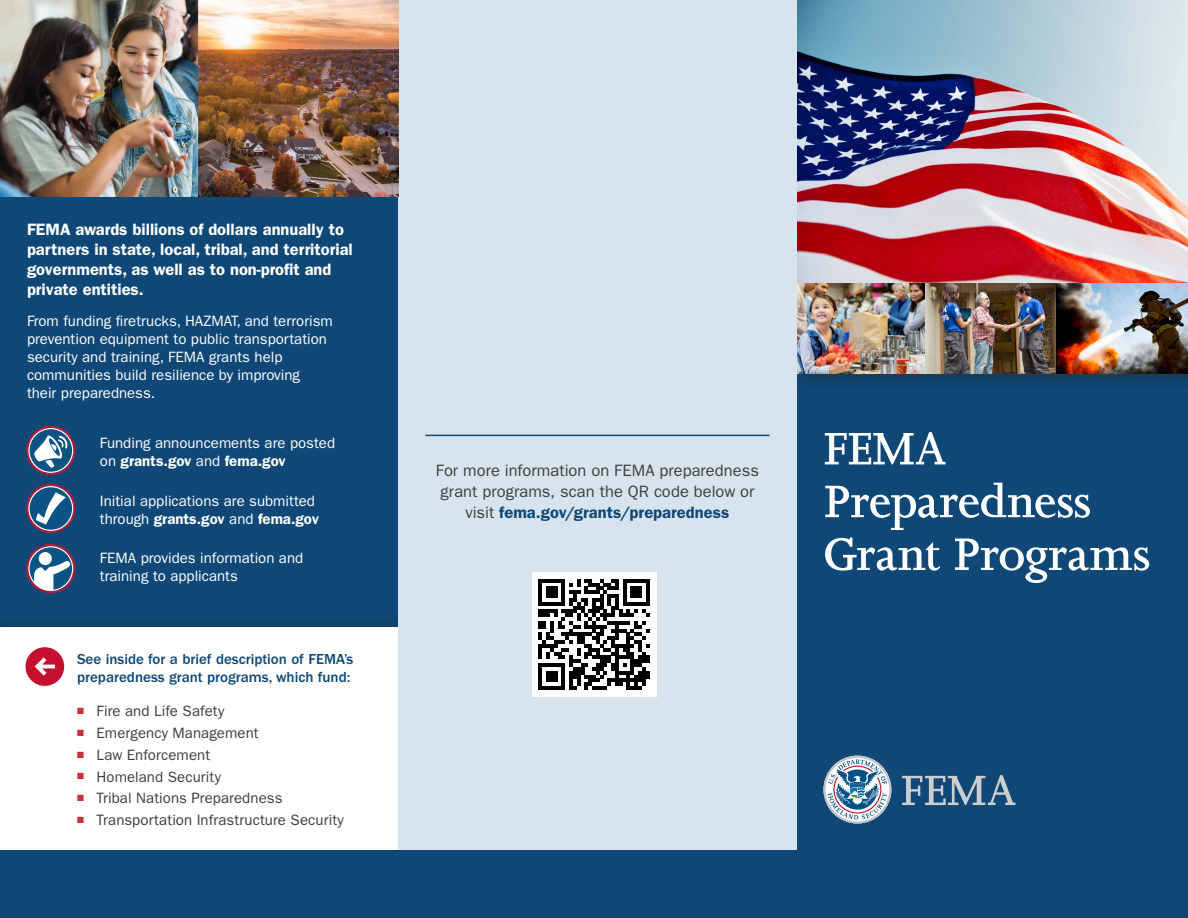
<style>
.page{position:relative;width:1188px;height:918px;background:#fff}
.page>*{position:absolute;margin:0;border:0;box-sizing:border-box;transform-origin:0 0}
.t1{font:600 52.5px/52.8px "Joanna MT Std";letter-spacing:-.01em;color:#fff}
.t2{font:600 16.5px/19.8px "ITC Franklin Gothic Std";color:#fff}
.t3{font:16.5px/21px "ITC Franklin Gothic Std";color:#3e3e3f;text-align:center}
.t4{font:15px/18px "ITC Franklin Gothic Std";color:#fff}
.t5{font:15px "ITC Franklin Gothic Std";letter-spacing:.005em;color:#3e3e3f}
.t6{font:500 15px/18px "ITC Franklin Gothic Std";color:#0f4877}
.s1{font-weight:600}
.s2{color:#c9313c}
.s3{font-weight:600;color:#0f4877}
</style>
<div class="page">
<div style="left:0;top:0;width:398px;height:627px;background:#0f4877"></div>
<div style="left:0;top:613px;width:424px;height:305px;background:#104571"></div>
<div style="left:0;top:627px;width:406px;height:291px;background:#fff"></div>
<div style="left:796px;top:0;width:392px;height:918px;background:#0f4877"></div>
<svg style="left:902px;top:775px;width:113px;height:30px"></svg>
<svg style="left:824px;top:756px;width:67px;height:68px"></svg>
<div style="left:778px;top:0;width:410px;height:396px;background:#231f20;opacity:.4"></div>
<img style="left:796px;top:0;width:392px;height:283px">
<img style="left:796px;top:283px;width:392px;height:90px">
<svg style="left:25px;top:647px;width:39px;height:39px"></svg>
<div style="left:26px;top:426px;width:49px;height:49px;border:2px solid #a71f39;border-radius:50%"></div>
<svg style="left:28px;top:428px;width:46px;height:45px"></svg>
<div style="left:26px;top:484px;width:49px;height:49px;border:2px solid #a71f39;border-radius:50%"></div>
<svg style="left:28px;top:486px;width:46px;height:45px"></svg>
<svg style="left:28px;top:546px;width:46px;height:46px"></svg>
<div style="left:26px;top:544px;width:49px;height:49px;border:2px solid #a71f39;border-radius:50%"></div>
<div style="left:398px;top:0;width:398px;height:918px;background:#d7e4ed"></div>
<hr style="left:425px;top:435px;width:345px;height:1px;background:#0f4877">
<div style="left:532px;top:572px;width:124px;height:125px;background:#fff"></div>
<svg style="left:538px;top:579px;width:112px;height:111px"></svg>
<img style="left:0;top:0;width:398px;height:197px">
<div style="left:0;top:850px;width:1188px;height:68px;background:#0f4877"></div>
<h1 class="t2" style="left:27px;top:220px;width:327px">FEMA awards billions of dollars annually to partners in state, local, tribal, and territorial governments, as well as to non-profit and private entities.</h1>
<p class="t4" style="left:27px;top:312px;width:307px">From funding firetrucks, HAZMAT, and terrorism prevention equipment to public transportation security and training, FEMA grants help communities build resilience by improving their preparedness.</p>
<p class="t4" style="left:100px;top:434px;width:237px">Funding announcements are posted on <span class="s1">grants.gov</span> and <span class="s1">fema.gov</span></p>
<p class="t4" style="left:100px;top:492px;width:221px">Initial applications are submitted through <span class="s1">grants.gov</span> and <span class="s1">fema.gov</span></p>
<p class="t4" style="left:100px;top:549px;width:205px">FEMA provides information and training to applicants</p>
<h2 class="t6" style="left:77px;top:650px;width:278px">See inside for a brief description of FEMA’s preparedness grant programs, which fund:</h2>
<p class="t5" style="left:77px;top:702px;width:149px"><span class="s2">■</span> Fire and Life Safety</p>
<p class="t5" style="left:77px;top:724px;width:183px"><span class="s2">■</span> Emergency Management</p>
<p class="t5" style="left:77px;top:746px;width:135px"><span class="s2">■</span> Law Enforcement</p>
<p class="t5" style="left:77px;top:768px;width:146px"><span class="s2">■</span> Homeland Security</p>
<p class="t5" style="left:77px;top:790px;width:207px"><span class="s2">■</span> Tribal Nations Preparedness</p>
<p class="t5" style="left:77px;top:812px;width:268px"><span class="s2">■</span> Transportation Infrastructure Security</p>
<p class="t3" style="left:436px;top:460px;width:324px">For more information on FEMA preparedness grant programs, scan the QR code below or visit <span class="s3">fema.gov/grants/preparedness</span></p>
<h1 class="t1" style="left:824px;top:423px;width:328px">FEMA<br>Preparedness<br>Grant Programs</h1>
</div>
